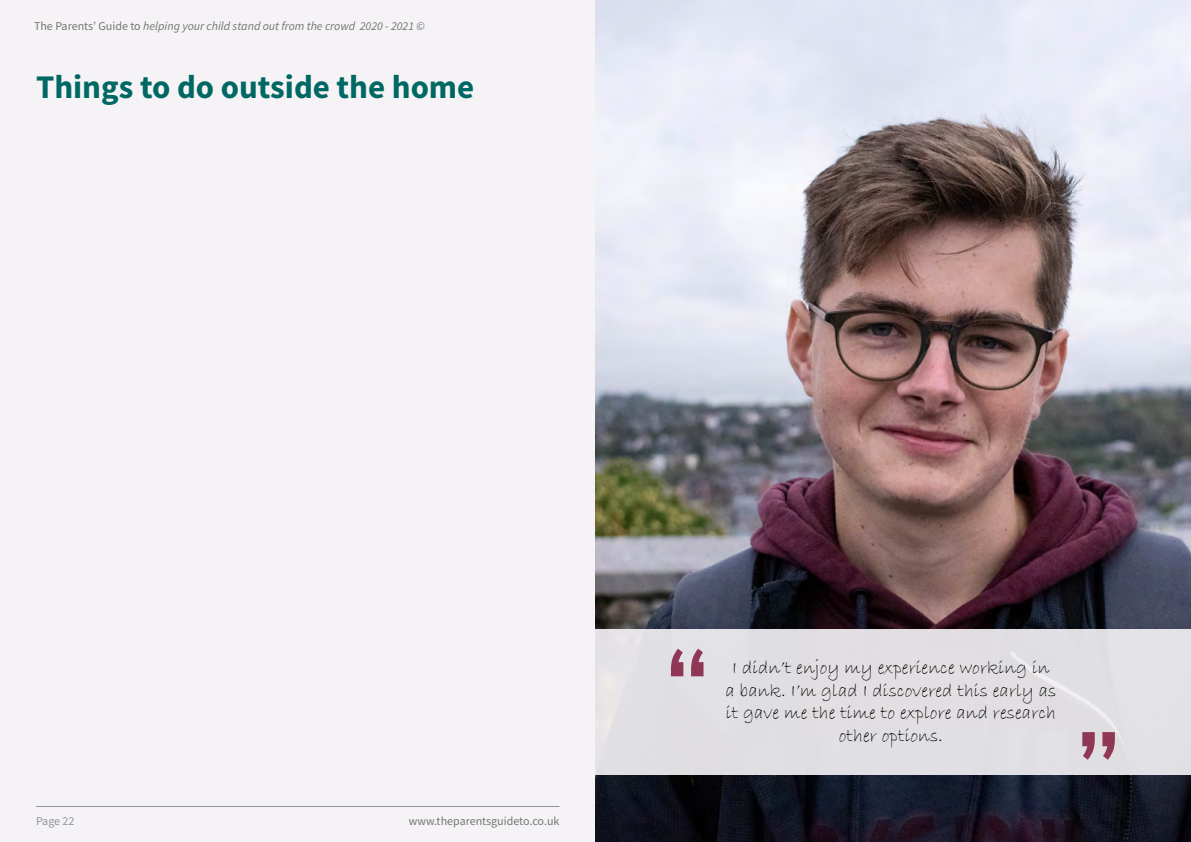
<style>
.page{position:relative;width:1191px;height:842px;background:#fff}
.page>*{position:absolute;margin:0;border:0;box-sizing:border-box;transform-origin:0 0}
.t1{font:700 101px "Century Gothic";color:#8f3755}
.t2{font:700 33px "Source Sans Pro";color:#006862}
.t3{font:19px/22.8px "Bradley Hand ITC";color:#000;text-align:center}
.t4{font:italic 12px "Source Sans Pro";color:#757474}
.t5{font:12px "Source Sans Pro";color:#757474}
.t6{font:12px "Source Sans Pro";letter-spacing:-.005em;color:#919598}
.s1{font-style:normal}
</style>
<div class="page">
<div style="left:0;top:0;width:595px;height:842px;background:#f5f3f6"></div>
<hr style="left:36px;top:806px;width:523px;height:1px;background:#919598">
<img style="left:595px;top:0;width:596px;height:842px">
<div style="left:595px;top:629px;width:596px;height:145px;background:#e1dee2"></div>
<p class="t4" style="left:34px;top:18px;width:392px"><span class="s1">The Parents’ Guide to</span> helping your child stand out from the crowd 2020 - 2021 ©</p>
<h2 class="t2" style="left:36px;top:65px;width:440px">Things to do outside the home</h2>
<p class="t6" style="left:36px;top:814px;width:40px">Page 22</p>
<p class="t5" style="left:409px;top:814px;width:152px">www.theparentsguideto.co.uk</p>
<h1 class="t1" style="left:663px;top:610px;width:50px">“</h1>
<p class="t3" style="left:732px;top:656px;width:319px">I didn’t enjoy my experience working in</p>
<p class="t3" style="left:725px;top:679px;width:333px">a bank. I’m glad I discovered this early as</p>
<p class="t3" style="left:726px;top:702px;width:331px">it gave me the time to explore and research other options.</p>
<h1 class="t1" style="left:1123px;top:799px;width:50px;rotate:-180deg">“</h1>
</div>
